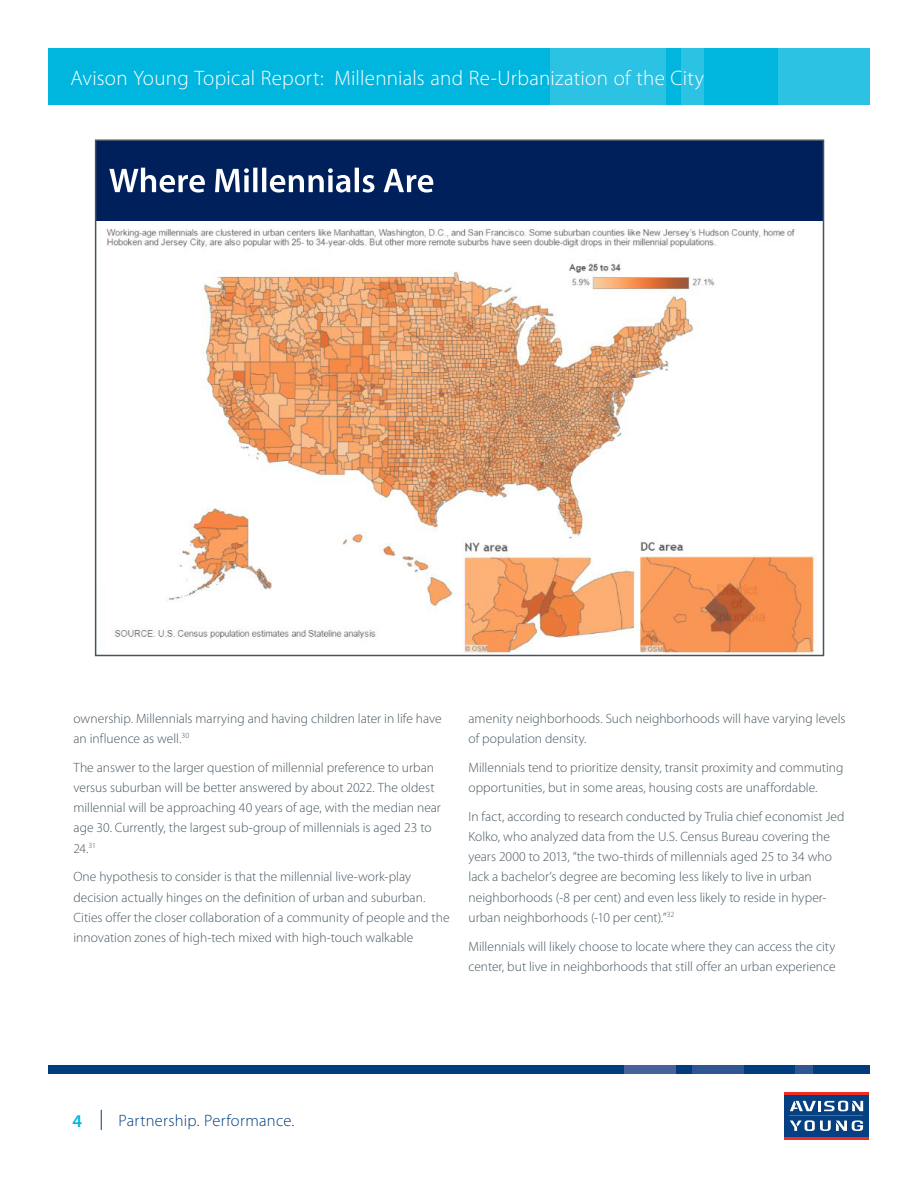
<style>
.page{position:relative;width:918px;height:1188px;background:#fff}
.page>*{position:absolute;margin:0;border:0;box-sizing:border-box;transform-origin:0 0}
.t1{font:300 21px "Myriad Pro";letter-spacing:.015em;color:#fff}
.t2{font:600 18px "Myriad Pro";color:#00b6de}
.t3{font:300 16.5px "Myriad Pro";letter-spacing:.015em;color:#013d7d}
.Body_9pt{font:300 13.5px/20.2px "Myriad Pro";color:#45555f}
</style>
<div class="page">
<div style="left:48px;top:1065px;width:822px;height:9px;background:#013d7d"></div>
<div style="left:693px;top:1065px;width:51px;height:9px;background:#305691"></div>
<div style="left:795px;top:1065px;width:17px;height:9px;background:#305691"></div>
<div style="left:624px;top:1065px;width:51px;height:9px;background:#46639a"></div>
<svg style="left:101px;top:1110px;width:1px;height:20px"></svg>
<div style="left:48px;top:48px;width:822px;height:56px;background:#00b6de"></div>
<div style="left:682px;top:48px;width:22px;height:56px;background:#2bc2e4"></div>
<div style="left:778px;top:48px;width:92px;height:56px;background:#2bc2e4"></div>
<div style="left:550px;top:48px;width:115px;height:56px;background:#2bc2e4"></div>
<div style="left:785px;top:1095px;width:84px;height:42px;background:#054082"></div>
<svg style="left:790px;top:1101px;width:73px;height:10px"></svg>
<svg style="left:790px;top:1120px;width:73px;height:11px"></svg>
<hr style="left:785px;top:1137px;width:84px;height:3px;background:#ee2e22">
<hr style="left:785px;top:1092px;width:84px;height:3px;background:#ee2e22">
<hr style="left:790px;top:1116px;width:73px;height:1px;background:#ee2e22">
<img style="left:106px;top:222px;width:713px;height:431px">
<img style="left:98px;top:143px;width:723px;height:78px">
<div style="left:626px;top:143px;width:195px;height:19px;background:#00205b"></div>
<h1 class="t1" style="left:70px;top:65px;width:635px">Avison Young Topical Report: Millennials and Re-Urbanization of the City</h1>
<p class="Body_9pt" style="left:74px;top:708px;width:370px">ownership. Millennials marrying and having children later in life have an influence as well.<sup>30</sup></p>
<p class="Body_9pt" style="left:74px;top:757px;width:369px">The answer to the larger question of millennial preference to urban versus suburban will be better answered by about 2022. The oldest millennial will be approaching 40 years of age, with the median near age 30. Currently, the largest sub-group of millennials is aged 23 to 24.<sup>31</sup></p>
<p class="Body_9pt" style="left:74px;top:867px;width:378px">One hypothesis to consider is that the millennial live-work-play decision actually hinges on the definition of urban and suburban.<br>Cities offer the closer collaboration of a community of people and the innovation zones of high-tech mixed with high-touch walkable</p>
<p class="Body_9pt" style="left:469px;top:708px;width:379px">amenity neighborhoods. Such neighborhoods will have varying levels of population density.</p>
<p class="Body_9pt" style="left:469px;top:757px;width:376px">Millennials tend to prioritize density, transit proximity and commuting opportunities, but in some areas, housing costs are unaffordable.</p>
<p class="Body_9pt" style="left:469px;top:806px;width:377px">In fact, according to research conducted by Trulia chief economist Jed Kolko, who analyzed data from the U.S. Census Bureau covering the years 2000 to 2013, “the two-thirds of millennials aged 25 to 34 who lack a bachelor’s degree are becoming less likely to live in urban neighborhoods (-8 per cent) and even less likely to reside in hyper&shy;urban neighborhoods (-10 per cent).”<sup>32</sup></p>
<p class="Body_9pt" style="left:469px;top:936px;width:368px">Millennials will likely choose to locate where they can access the city center, but live in neighborhoods that still offer an urban experience</p>
<h2 class="t2" style="left:73px;top:1109px;width:11px">4</h2>
<p class="t3" style="left:118px;top:1111px;width:177px">Partnership. Performance.</p>
</div>
